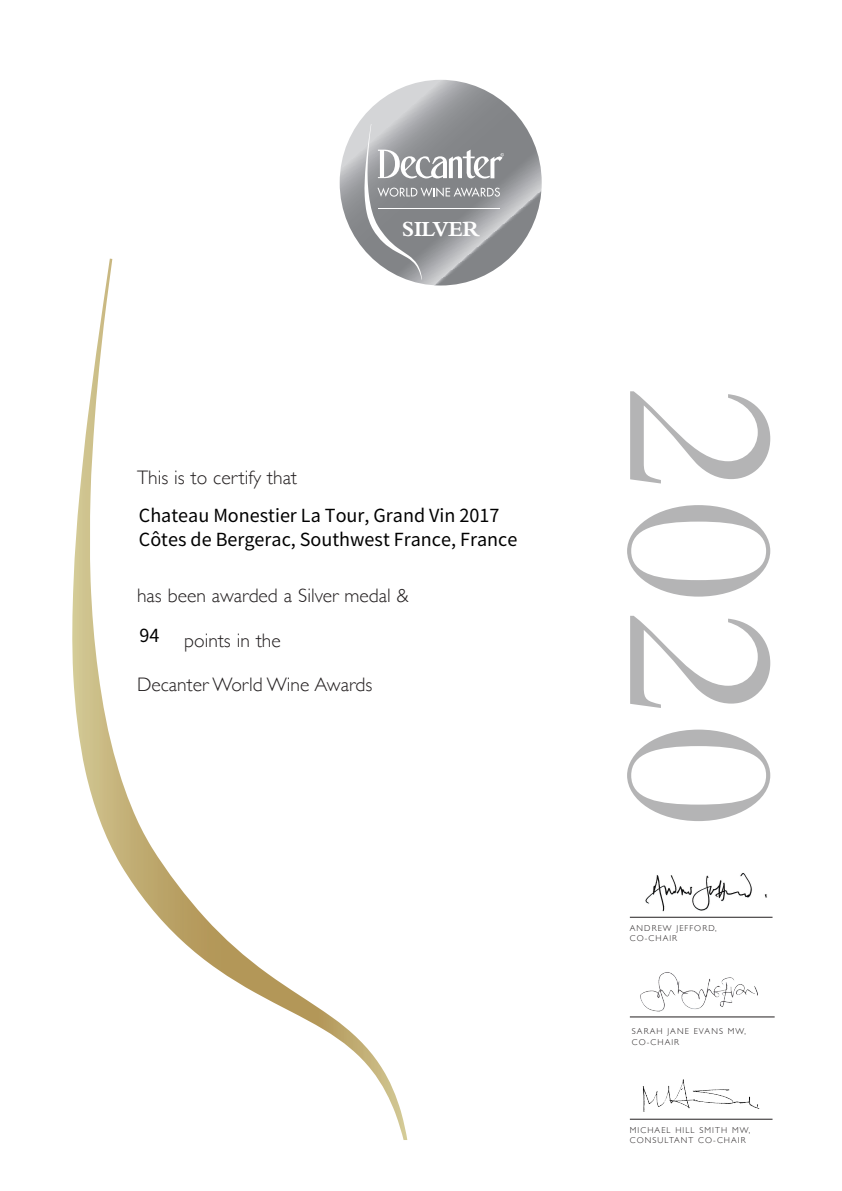
<style>
.page{position:relative;width:842px;height:1191px;background:#fff}
.page>*{position:absolute;margin:0;border:0;box-sizing:border-box;transform-origin:0 0}
.t1{font:220px "Bembo";color:#b4b4b5}
.t2{font:700 22.5px "Bembo";letter-spacing:-.02em;color:#fff}
.t3{font:300 19.5px "Gill Sans";color:#231f20}
.t4{font:18px/24px "Noto Sans CJ Ksc";color:#000}
.t5{font:300 8.5px/10.2px "Gill Sans";letter-spacing:.13em;color:#231f20}
</style>
<div class="page">
<svg style="left:340px;top:80px;width:202px;height:205px"></svg>
<svg style="left:364px;top:124px;width:140px;height:155px;background:#9d9ea1"></svg>
<svg style="left:72px;top:258px;width:335px;height:882px"></svg>
<img style="left:645px;top:873px;width:122px;height:39px">
<hr style="left:630px;top:917px;width:142px;height:1px;background:#231f20">
<img style="left:640px;top:972px;width:118px;height:40px">
<hr style="left:630px;top:1016px;width:145px;height:1px;background:#231f20">
<img style="left:642px;top:1079px;width:118px;height:33px">
<hr style="left:630px;top:1119px;width:142px;height:1px;background:#231f20">
<p class="t3" style="left:137px;top:462px;width:161px">This is to certify that</p>
<p class="t2" style="left:402px;top:216px;width:79px">SILVER</p>
<h3 class="t4" style="left:139px;top:503px;width:380px">Chateau Monestier La Tour, Grand Vin 2017<br>Côtes de Bergerac, Southwest France, France</h3>
<p class="t3" style="left:137px;top:580px;width:273px">has been awarded a Silver medal &amp;</p>
<h3 class="t4" style="left:139px;top:623px;width:21px">94</h3>
<p class="t3" style="left:184px;top:625px;width:98px">points in the</p>
<p class="t3" style="left:137px;top:669px;width:237px">Decanter World Wine Awards</p>
<p class="t1" style="left:827px;top:385px;width:446px;rotate:90deg">2020</p>
<p class="t5" style="left:630px;top:923px;width:88px">ANDREW JEFFORD,</p>
<p class="t5" style="left:630px;top:933px;width:49px">CO-CHAIR</p>
<p class="t5" style="left:632px;top:1026px;width:116px">SARAH JANE EVANS MW,<br>CO-CHAIR</p>
<p class="t5" style="left:630px;top:1125px;width:122px">MICHAEL HILL SMITH MW,<br>CONSULTANT CO-CHAIR</p>
</div>
